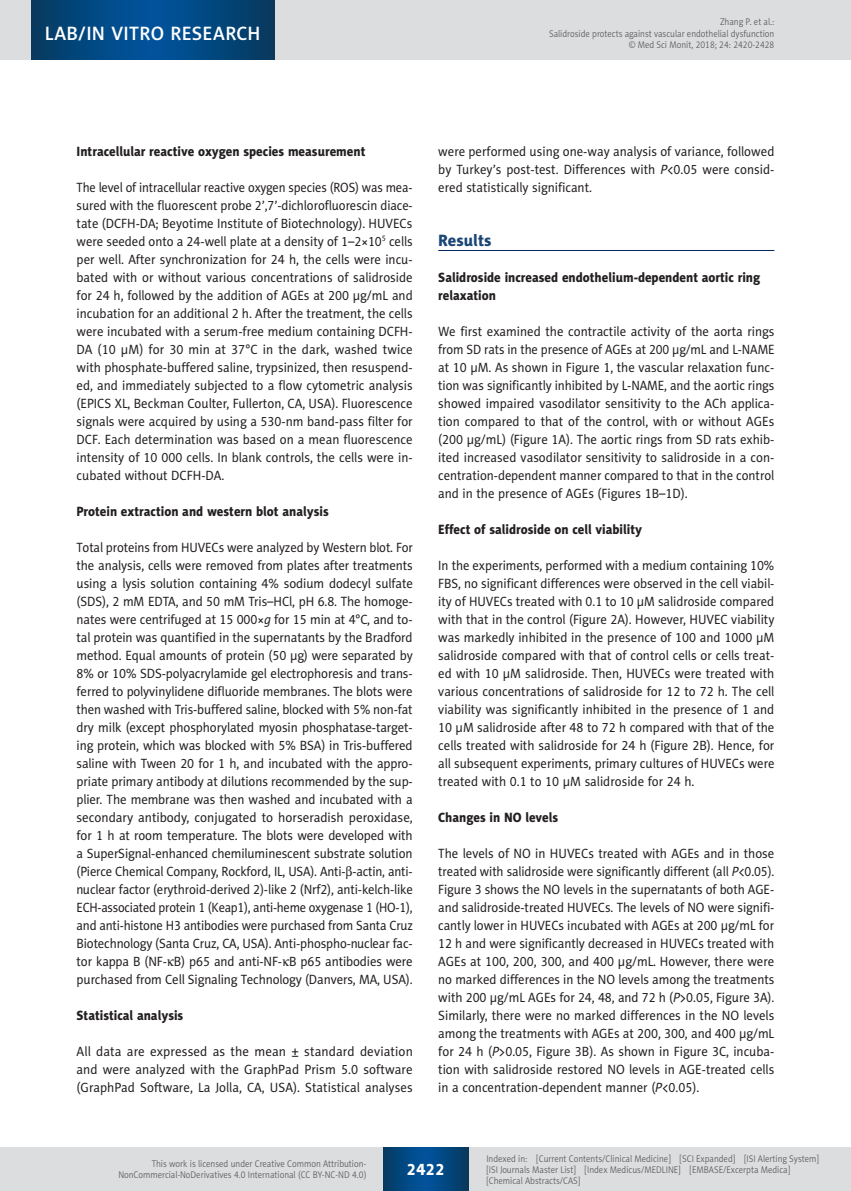
<style>
.page{position:relative;width:851px;height:1191px;background:#fff}
.page>*{position:absolute;margin:0;border:0;box-sizing:border-box;transform-origin:0 0}
.t1{font:19.5px "Naomi Sans EFN Medium";letter-spacing:.015em;color:#fff}
.MSM_Headline_1{font:16.5px "Naomi Sans EFN Heavy";color:#1a4574}
.t2{font:16.5px "Naomi Sans EFN Heavy";color:#fff}
.MSM_Body{font:13.5px/18px "Naomi Sans EFN";color:#231f20;text-align:justify;scale:.94 1}
.MSM_Body-2{font:13.5px/18px "Naomi Sans EFN";color:#231f20;text-align:justify;scale:.95 1}
.MSM_Body-3{font:13.5px/18px "Naomi Sans EFN";color:#231f20;text-align:justify;scale:.92 1}
.MSM_Headline_2{font:13.5px/18px "Naomi Sans EFN Heavy";color:#231f20;scale:.95 1}
.MSM_Body-4{font:13.5px/18px "Naomi Sans EFN";color:#231f20;text-align:justify}
.MSM_pagina_sygnatura{font:9.75px/11.2px "Naomi Sans EFN Light";color:#57585a;scale:.9 1}
.MSM_pagina_zywa{font:9.75px/11.2px "Naomi Sans EFN Light";color:#57585a;text-align:right;scale:.9 1}
.s1{font-style:italic}
.s2{font-family:"Standard Sym L"}
</style>
<div class="page">
<hr style="left:438px;top:250px;width:336px;height:1px;background:#00295c">
<div style="left:0;top:1148px;width:850px;height:43px;background:#dcdddf"></div>
<svg style="left:383px;top:1147px;width:85px;height:43px;background:#02477e"></svg>
<div style="left:0;top:0;width:850px;height:60px;background:#dcdddf"></div>
<hr style="left:850px;top:0;width:1px;height:60px;background:#dcdddf">
<svg style="left:32px;top:0;width:242px;height:60px;background:#02477f"></svg>
<h1 class="t1" style="left:45px;top:22px;width:217px">LAB/IN VITRO RESEARCH</h1>
<p class="MSM_pagina_zywa" style="left:549px;top:16px;width:252px">Zhang P. et al.:<br>Salidroside protects against vascular endothelial dysfunction</p>
<p class="MSM_pagina_sygnatura" style="left:628px;top:39px;width:163px">© Med Sci Monit, 2018; 24: 2420-2428</p>
<p class="MSM_Headline_2" style="left:77px;top:142px;width:305px">Intracellular reactive oxygen species measurement</p>
<p class="MSM_Body-3" style="left:77px;top:178px;width:367px">The level of intracellular reactive oxygen species (ROS) was mea&shy;sured with the fluorescent probe 2’,7’-dichlorofluorescin diace&shy;tate (DCFH-DA; Beyotime Institute of Biotechnology). HUVECs were seeded onto a 24-well plate at a density of 1–2×10<sup>5</sup> cells per well. After synchronization for 24 h, the cells were incu&shy;bated with or without various concentrations of salidroside for 24 h, followed by the addition of AGEs at 200 μg/mL and incubation for an additional 2 h. After the treatment, the cells were incubated with a serum-free medium containing DCFH-DA (10 μM) for 30 min at 37°C in the dark, washed twice with phosphate-buffered saline, trypsinized, then resuspend&shy;ed, and immediately subjected to a flow cytometric analysis (EPICS XL, Beckman Coulter, Fullerton, CA, USA). Fluorescence signals were acquired by using a 530-nm band-pass filter for DCF. Each determination was based on a mean fluorescence intensity of 10 000 cells. In blank controls, the cells were in&shy;cubated without DCFH-DA.</p>
<p class="MSM_Headline_2" style="left:77px;top:502px;width:267px">Protein extraction and western blot analysis</p>
<p class="MSM_Body" style="left:77px;top:538px;width:359px">Total proteins from HUVECs were analyzed by Western blot. For the analysis, cells were removed from plates after treatments using a lysis solution containing 4% sodium dodecyl sulfate (SDS), 2 mM EDTA, and 50 mM Tris–HCl, pH 6.8. The homoge&shy;nates were centrifuged at 15 000×<span class="s1">g</span> for 15 min at 4°C, and to&shy;tal protein was quantified in the supernatants by the Bradford method. Equal amounts of protein (50 μg) were separated by 8% or 10% SDS-polyacrylamide gel electrophoresis and trans&shy;ferred to polyvinylidene difluoride membranes. The blots were then washed with Tris-buffered saline, blocked with 5% non-fat dry milk (except phosphorylated myosin phosphatase-target&shy;ing protein, which was blocked with 5% BSA) in Tris-buffered saline with Tween 20 for 1 h, and incubated with the appro&shy;priate primary antibody at dilutions recommended by the sup&shy;plier. The membrane was then washed and incubated with a secondary antibody, conjugated to horseradish peroxidase, for 1 h at room temperature. The blots were developed with a SuperSignal-enhanced chemiluminescent substrate solution (Pierce Chemical Company, Rockford, IL, USA). Anti-<span class="s2">b</span>-actin, anti&shy;nuclear factor (erythroid-derived 2)-like 2 (Nrf2), anti-kelch-like ECH-associated protein 1 (Keap1), anti-heme oxygenase 1 (HO-1), and anti-histone H3 antibodies were purchased from Santa Cruz Biotechnology (Santa Cruz, CA, USA). Anti-phospho-nuclear fac&shy;tor kappa B (NF-<span class="s2">k</span>B) p65 and anti-NF-<span class="s2">k</span>B p65 antibodies were purchased from Cell Signaling Technology (Danvers, MA, USA).</p>
<p class="MSM_Headline_2" style="left:77px;top:1006px;width:114px">Statistical analysis</p>
<p class="MSM_Body-4" style="left:77px;top:1042px;width:338px">All data are expressed as the mean ± standard deviation and were analyzed with the GraphPad Prism 5.0 software (GraphPad Software, La Jolla, CA, USA). Statistical analyses</p>
<p class="MSM_Body-2" style="left:438px;top:142px;width:355px">were performed using one-way analysis of variance, followed by Turkey’s post-test. Differences with <span class="s1">P</span>&lt;0.05 were consid&shy;ered statistically significant.</p>
<p class="MSM_Headline_1" style="left:438px;top:230px;width:55px">Results</p>
<p class="MSM_Headline_2" style="left:438px;top:268px;width:340px">Salidroside increased endothelium-dependent aortic ring relaxation</p>
<p class="MSM_Body-2" style="left:438px;top:322px;width:355px">We first examined the contractile activity of the aorta rings from SD rats in the presence of AGEs at 200 μg/mL and L-NAME at 10 μM. As shown in Figure 1, the vascular relaxation func&shy;tion was significantly inhibited by L-NAME, and the aortic rings showed impaired vasodilator sensitivity to the ACh applica&shy;tion compared to that of the control, with or without AGEs (200 μg/mL) (Figure 1A). The aortic rings from SD rats exhib&shy;ited increased vasodilator sensitivity to salidroside in a con&shy;centration-dependent manner compared to that in the control and in the presence of AGEs (Figures 1B–1D).</p>
<p class="MSM_Headline_2" style="left:438px;top:520px;width:216px">Effect of salidroside on cell viability</p>
<p class="MSM_Body" style="left:438px;top:556px;width:359px">In the experiments, performed with a medium containing 10% FBS, no significant differences were observed in the cell viabil&shy;ity of HUVECs treated with 0.1 to 10 μM salidroside compared with that in the control (Figure 2A). However, HUVEC viability was markedly inhibited in the presence of 100 and 1000 μM salidroside compared with that of control cells or cells treat&shy;ed with 10 μM salidroside. Then, HUVECs were treated with various concentrations of salidroside for 12 to 72 h. The cell viability was significantly inhibited in the presence of 1 and 10 μM salidroside after 48 to 72 h compared with that of the cells treated with salidroside for 24 h (Figure 2B). Hence, for all subsequent experiments, primary cultures of HUVECs were treated with 0.1 to 10 μM salidroside for 24 h.</p>
<p class="MSM_Headline_2" style="left:438px;top:808px;width:128px">Changes in NO levels</p>
<p class="MSM_Body-2" style="left:438px;top:844px;width:355px">The levels of NO in HUVECs treated with AGEs and in those treated with salidroside were significantly different (all <span class="s1">P</span>&lt;0.05).<br>Figure 3 shows the NO levels in the supernatants of both AGE&shy;and salidroside-treated HUVECs. The levels of NO were signifi&shy;cantly lower in HUVECs incubated with AGEs at 200 μg/mL for 12 h and were significantly decreased in HUVECs treated with AGEs at 100, 200, 300, and 400 μg/mL. However, there were no marked differences in the NO levels among the treatments with 200 μg/mL AGEs for 24, 48, and 72 h (<span class="s1">P</span>&gt;0.05, Figure 3A).<br>Similarly, there were no marked differences in the NO levels among the treatments with AGEs at 200, 300, and 400 μg/mL for 24 h (<span class="s1">P</span>&gt;0.05, Figure 3B). As shown in Figure 3C, incuba&shy;tion with salidroside restored NO levels in AGE-treated cells in a concentration-dependent manner (<span class="s1">P</span>&lt;0.05).</p>
<p class="MSM_pagina_sygnatura" style="left:118px;top:1158px;width:277px;text-align:right">This work is licensed under Creative Common Attribution-<br>NonCommercial-NoDerivatives 4.0 International (CC BY-NC-ND 4.0)</p>
<p class="t2" style="left:406px;top:1159px;width:40px">2422</p>
<p class="MSM_pagina_sygnatura" style="left:486px;top:1152px;width:371px">Indexed in: [Current Contents/Clinical Medicine] [SCI Expanded] [ISI Alerting System] [ISI Journals Master List] [Index Medicus/MEDLINE] [EMBASE/Excerpta Medica] [Chemical Abstracts/CAS]</p>
</div>
